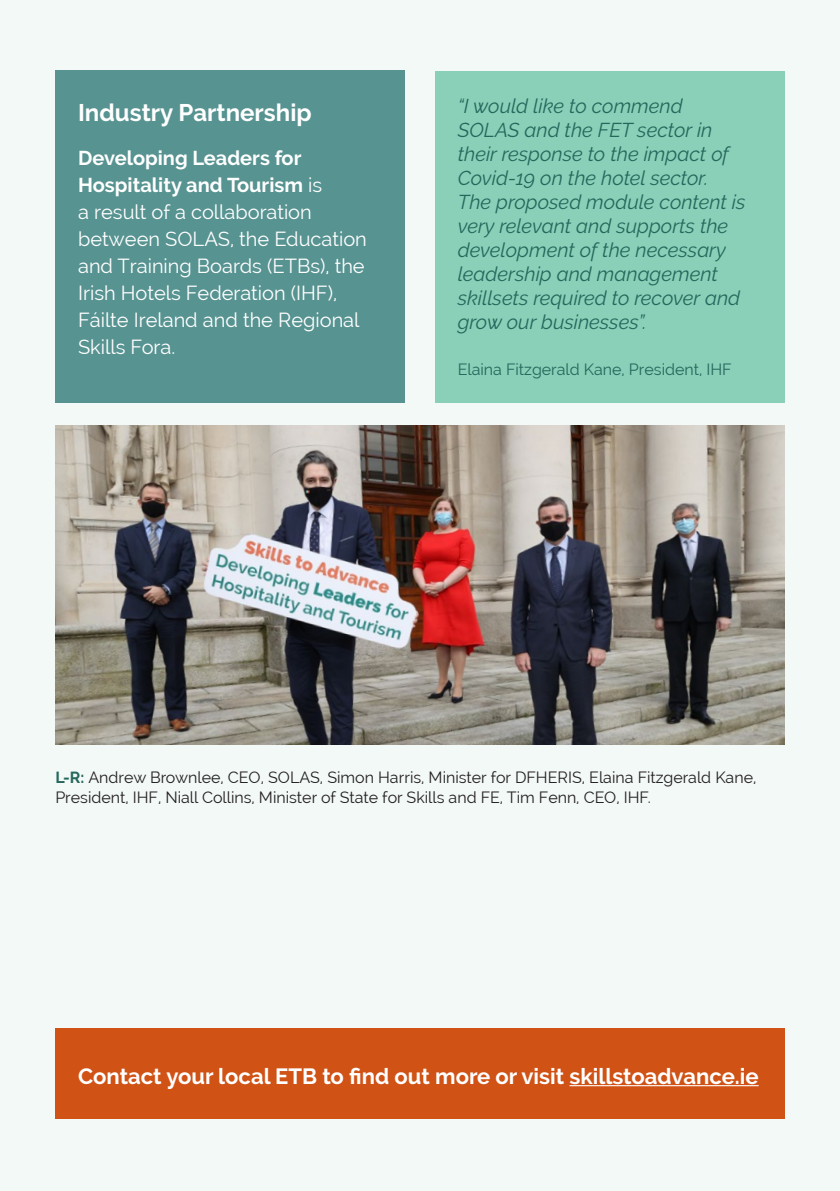
<style>
.page{position:relative;width:840px;height:1191px;background:#fff}
.page>*{position:absolute;margin:0;border:0;box-sizing:border-box;transform-origin:0 0}
.heading_1{font:700 24px "Raleway";color:#fff}
.heading_1-2{font:700 22px "Raleway";color:#fff}
.body{font:italic 20px/24px "Raleway";color:#25675c}
.body-2{font:20px/27px "Raleway";color:#fff}
.body-3{font:16px/20px "Raleway";color:#231f20}
.body-4{font:16px "Raleway";color:#25675c}
.s1{font-weight:700}
.s2{font-weight:700;color:#25675c}
</style>
<div class="page">
<div style="left:0;top:0;width:839px;height:1191px;background:#f2f9f6"></div>
<img style="left:55px;top:425px;width:728px;height:320px">
<div style="left:55px;top:70px;width:349px;height:333px;background:#579391"></div>
<div style="left:435px;top:72px;width:348px;height:331px;background:#8acfb7"></div>
<div style="left:55px;top:1028px;width:729px;height:91px;background:#d05215"></div>
<hr style="left:569px;top:1085px;width:189px;height:1px;background:#fff">
<p class="heading_1" style="left:78px;top:99px;width:235px">Industry Partnership</p>
<p class="body-2" style="left:78px;top:144px;width:290px"><span class="s1">Developing Leaders for<br>Hospitality and Tourism</span> is<br>a result of a collaboration between SOLAS, the Education and Training Boards (ETBs), the<br>Irish Hotels Federation (IHF),<br>Fáilte Ireland and the Regional<br>Skills Fora.</p>
<p class="body" style="left:457px;top:94px;width:289px">“I would like to commend<br>SOLAS and the FET sector in their response to the impact of<br>Covid-19 on the hotel sector.<br>The proposed module content is very relevant and supports the development of the necessary leadership and management skillsets required to recover and grow our businesses”.</p>
<p class="body-4" style="left:457px;top:360px;width:275px">Elaina Fitzgerald Kane, President, IHF</p>
<p class="body-3" style="left:55px;top:767px;width:702px"><span class="s2">L-R:</span> Andrew Brownlee, CEO, SOLAS, Simon Harris, Minister for DFHERIS, Elaina Fitzgerald Kane,<br>President, IHF, Niall Collins, Minister of State for Skills and FE, Tim Fenn, CEO, IHF.</p>
<p class="heading_1-2" style="left:78px;top:1063px;width:681px">Contact your local ETB to find out more or visit skillstoadvance.ie</p>
</div>
